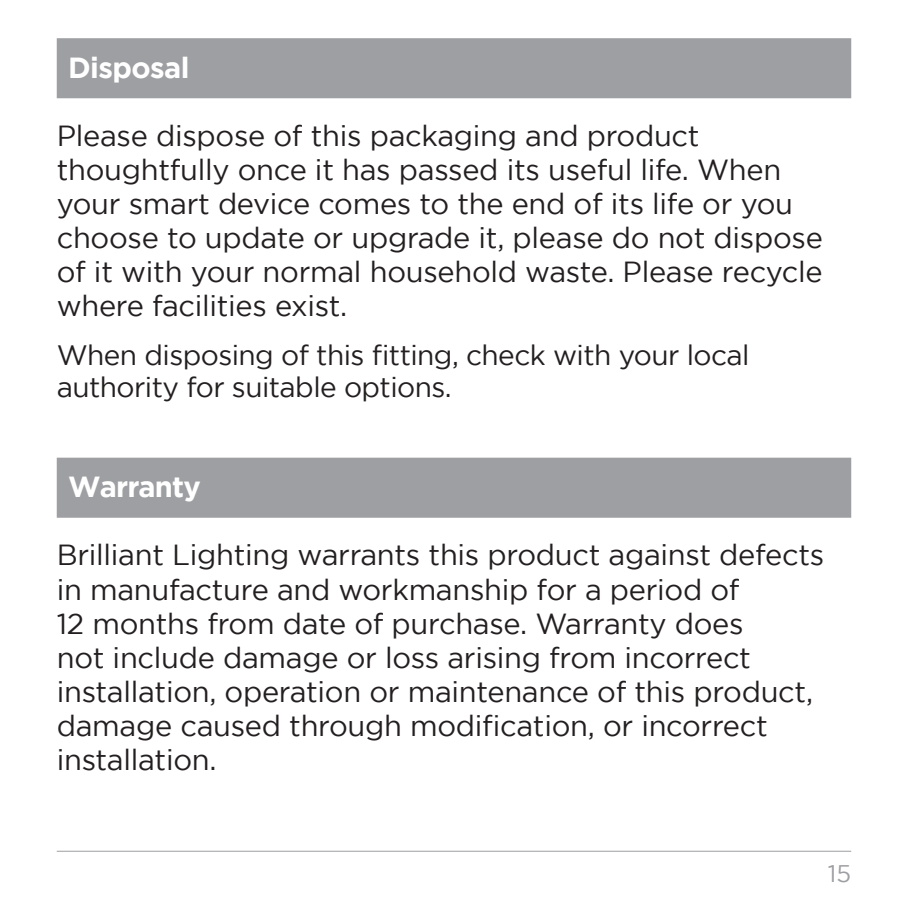
<style>
.page{position:relative;width:908px;height:908px;background:#fff}
.page>*{position:absolute;margin:0;border:0;box-sizing:border-box;transform-origin:0 0}
.body{font:28.8px/34px "Gotham";letter-spacing:-.01em;color:#231f20}
.main_head{font:700 28.8px "Gotham";letter-spacing:-.025em;color:#fff}
.body-2{font:28px/32px "Gotham";letter-spacing:-.02em;color:#231f20}
.t1{font:24px "Gotham";color:#9d9fa2}
</style>
<div class="page">
<hr style="left:57px;top:850px;width:793px;height:1px;background:#9d9fa2">
<div style="left:57px;top:38px;width:793px;height:60px;background:#9d9fa2"></div>
<div style="left:57px;top:457px;width:793px;height:60px;background:#9d9fa2"></div>
<p class="main_head" style="left:68px;top:51px;width:123px">Disposal</p>
<p class="body" style="left:57px;top:118px;width:767px">Please dispose of this packaging and product thoughtfully once it has passed its useful life. When your smart device comes to the end of its life or you choose to update or upgrade it, please do not dispose of it with your normal household waste. Please recycle where facilities exist.</p>
<p class="body-2" style="left:57px;top:339px;width:694px">When disposing of this fitting, check with your local authority for suitable options.</p>
<p class="main_head" style="left:68px;top:470px;width:134px">Warranty</p>
<p class="body" style="left:57px;top:537px;width:768px">Brilliant Lighting warrants this product against defects in manufacture and workmanship for a period of<br>12 months from date of purchase. Warranty does<br>not include damage or loss arising from incorrect installation, operation or maintenance of this product, damage caused through modification, or incorrect installation.</p>
<p class="t1" style="left:827px;top:860px;width:25px">15</p>
</div>
